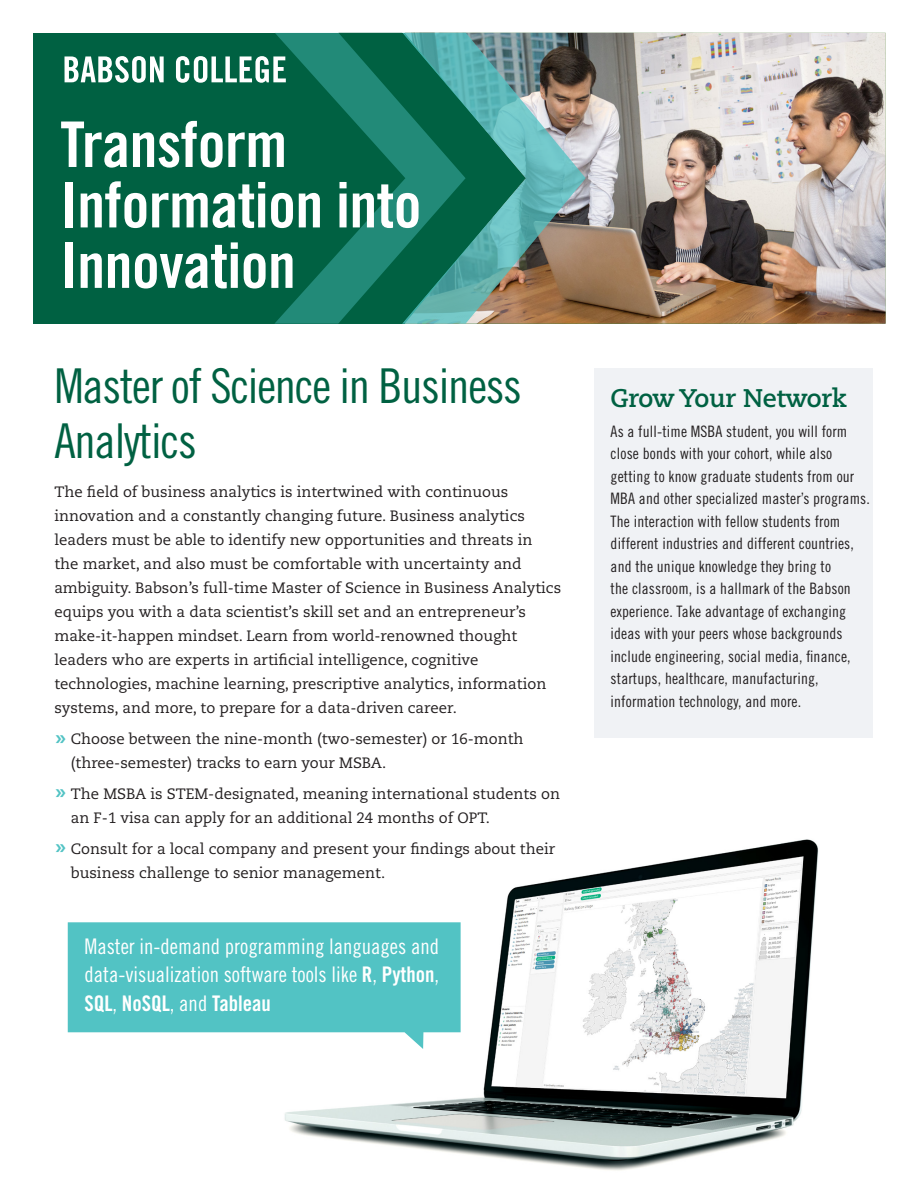
<style>
.page{position:relative;width:918px;height:1188px;background:#fff}
.page>*{position:absolute;margin:0;border:0;box-sizing:border-box;transform-origin:0 0}
.t1{font:63px "Trade Gothic LT Std Bd Cn 20";letter-spacing:-.01em;color:#fff}
.t2{font:48px "Trade Gothic LT Std Cn 18";letter-spacing:-.025em;color:#006142}
.t3{font:700 25.5px "Caecilia LT Std";letter-spacing:-.01em;color:#006142}
.Body_Headers{font:21.45px/28.7px "Trade Gothic LT Std Cn 18";color:#fff;text-align:justify}
.Green_Italic{font:15.75px/22.5px "Trade Gothic LT Std Cn 18";letter-spacing:.01em;color:#231f20}
.Green_Italic-2{font:15px/24px "Caecilia LT Std";color:#231f20}
.s1{font-family:"Trade Gothic LT Std Bd Cn 20";font-size:25.5px;color:#52c3c4}
.s2{font-family:"Trade Gothic LT Std Bd Cn 20"}
</style>
<div class="page">
<img style="left:284px;top:839px;width:535px;height:332px">
<svg style="left:68px;top:922px;width:393px;height:127px;background:#68cacb"></svg>
<div style="left:594px;top:368px;width:278px;height:370px;background:#f0f2f5"></div>
<div style="left:33px;top:33px;width:764px;height:291px;background:#006142"></div>
<img style="left:586px;top:33px;width:300px;height:291px">
<img style="left:526px;top:33px;width:60px;height:291px">
<svg style="left:466px;top:33px;width:60px;height:291px"></svg>
<svg style="left:275px;top:33px;width:191px;height:291px"></svg>
<svg style="left:64px;top:56px;width:100px;height:27px"></svg>
<svg style="left:176px;top:56px;width:110px;height:27px"></svg>
<p class="t1" style="left:60px;top:106px;width:228px">Transform</p>
<p class="t1" style="left:60px;top:167px;width:363px">Information into</p>
<p class="t1" style="left:60px;top:227px;width:237px">Innovation</p>
<p class="t2" style="left:54px;top:357px;width:469px">Master of Science in Business</p>
<p class="t2" style="left:54px;top:413px;width:144px">Analytics</p>
<p class="Green_Italic-2" style="left:54px;top:480px;width:508px">The field of business analytics is intertwined with continuous innovation and a constantly changing future. Business analytics leaders must be able to identify new opportunities and threats in<br>the market, and also must be comfortable with uncertainty and ambiguity. Babson’s full-time Master of Science in Business Analytics equips you with a data scientist’s skill set and an entrepreneur’s make-it-happen mindset. Learn from world-renowned thought leaders who are experts in artificial intelligence, cognitive technologies, machine learning, prescriptive analytics, information systems, and more, to prepare for a data-driven career.</p>
<p class="Green_Italic-2" style="left:71px;top:727px;width:454px;text-indent:-16px"><span class="s1">»</span> Choose between the nine-month (two-semester) or 16-month (three-semester) tracks to earn your MSBA.</p>
<p class="Green_Italic-2" style="left:71px;top:782px;width:491px;text-indent:-16px"><span class="s1">»</span> The MSBA is STEM-designated, meaning international students on an F-1 visa can apply for an additional 24 months of OPT.</p>
<p class="Green_Italic-2" style="left:71px;top:837px;width:486px;text-indent:-16px"><span class="s1">»</span> Consult for a local company and present your findings about their business challenge to senior management.</p>
<p class="Body_Headers" style="left:84px;top:932px;width:356px">Master in-demand programming languages and data-visualization software tools like <span class="s2">R</span>, <span class="s2">Python</span>, <span class="s2">SQL</span>, <span class="s2">NoSQL</span>, and <span class="s2">Tableau</span></p>
<p class="t3" style="left:611px;top:383px;width:238px">Grow Your Network</p>
<p class="Green_Italic" style="left:611px;top:420px;width:261px">As a full-time MSBA student, you will form close bonds with your cohort, while also getting to know graduate students from our MBA and other specialized master’s programs.<br>The interaction with fellow students from different industries and different countries, and the unique knowledge they bring to<br>the classroom, is a hallmark of the Babson experience. Take advantage of exchanging ideas with your peers whose backgrounds include engineering, social media, finance, startups, healthcare, manufacturing, information technology, and more.</p>
</div>
